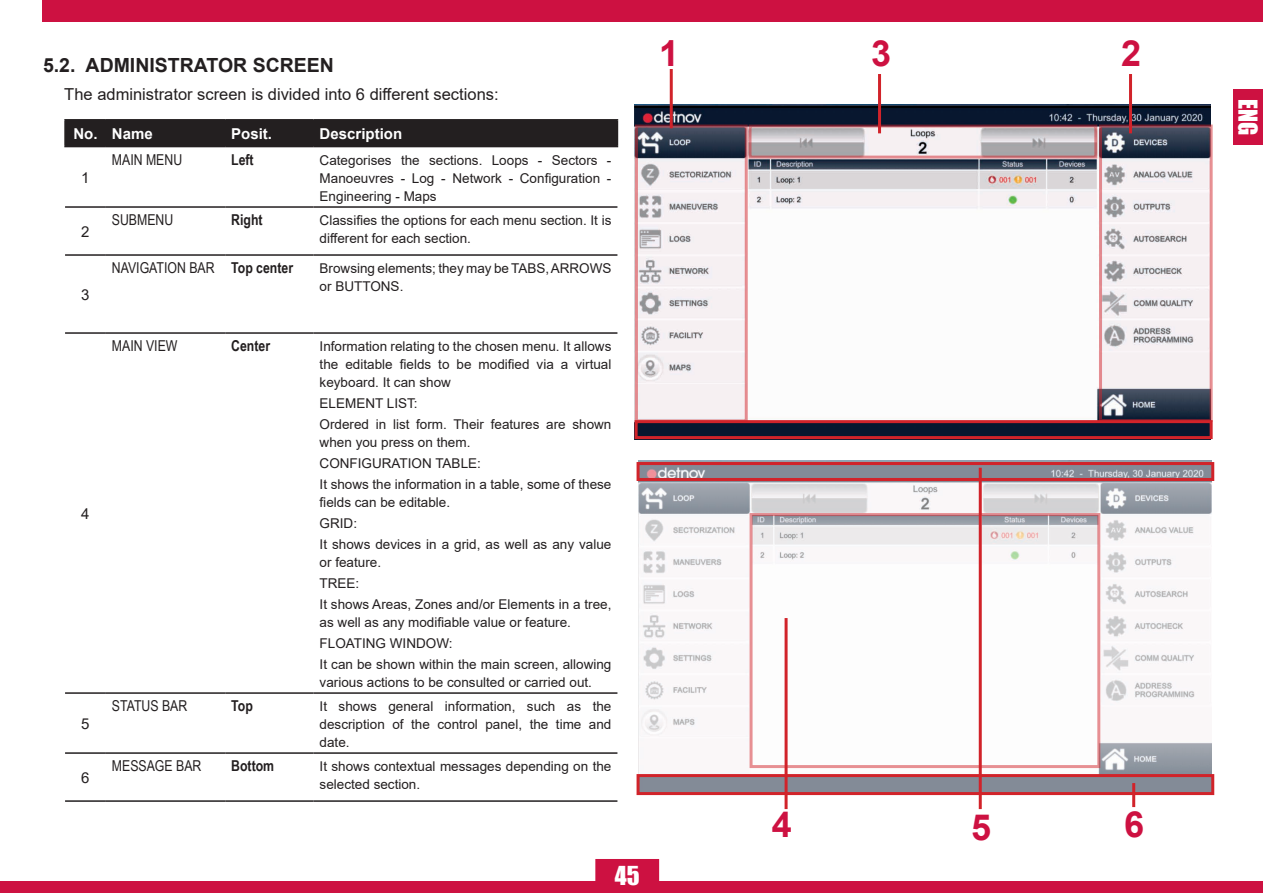
<style>
.page{position:relative;width:1263px;height:893px;background:#fff}
.page>*{position:absolute;margin:0;border:0;box-sizing:border-box;transform-origin:0 0}
.t1{font:700 36px "Arial";color:#cd1141}
.t2{font:24px "Impact";color:#fff}
.t3{font:700 19.5px "Arial";color:#231f20}
.t4{font:16.5px "Arial";color:#231f20}
.t5{font:15px "Arial Narrow";color:#231f20}
.t6{font:700 15px "Arial";color:#fff}
.t7{font:700 15px "Arial Narrow";color:#231f20}
.t8{font:15px "Arial";color:#231f20}
.t9{font:13.5px/18px "Arial";color:#231f20}
.s1{font-weight:700}
</style>
<div class="page">
<div style="left:0;top:881px;width:1263px;height:12px;background:#cd1141"></div>
<svg style="left:595px;top:859px;width:65px;height:22px"></svg>
<div style="left:43px;top:0;width:1220px;height:21px;background:#cd1141"></div>
<div style="left:1233px;top:89px;width:30px;height:55px;background:#cd1141"></div>
<hr style="left:64px;top:119px;width:42px;height:2px;background:#231f20">
<hr style="left:64px;top:121px;width:2px;height:25px;background:#231f20">
<hr style="left:106px;top:119px;width:119px;height:2px;background:#231f20">
<hr style="left:225px;top:119px;width:89px;height:2px;background:#231f20">
<hr style="left:314px;top:119px;width:304px;height:2px;background:#231f20">
<div style="left:66px;top:120px;width:552px;height:26px;background:#231f20"></div>
<hr style="left:64px;top:146px;width:42px;height:1px;background:#231f20">
<hr style="left:106px;top:146px;width:119px;height:1px;background:#231f20">
<hr style="left:225px;top:146px;width:89px;height:1px;background:#231f20">
<hr style="left:314px;top:146px;width:304px;height:1px;background:#231f20">
<hr style="left:65px;top:206px;width:41px;height:2px;background:#231f20">
<hr style="left:106px;top:206px;width:119px;height:2px;background:#231f20">
<hr style="left:225px;top:206px;width:89px;height:2px;background:#231f20">
<hr style="left:314px;top:206px;width:303px;height:2px;background:#231f20">
<hr style="left:65px;top:254px;width:41px;height:2px;background:#231f20">
<hr style="left:106px;top:254px;width:119px;height:2px;background:#231f20">
<hr style="left:225px;top:254px;width:89px;height:2px;background:#231f20">
<hr style="left:314px;top:254px;width:303px;height:2px;background:#231f20">
<hr style="left:65px;top:332px;width:41px;height:2px;background:#231f20">
<hr style="left:106px;top:332px;width:119px;height:2px;background:#231f20">
<hr style="left:225px;top:332px;width:89px;height:2px;background:#231f20">
<hr style="left:314px;top:332px;width:303px;height:2px;background:#231f20">
<hr style="left:65px;top:692px;width:41px;height:2px;background:#231f20">
<hr style="left:106px;top:692px;width:119px;height:2px;background:#231f20">
<hr style="left:225px;top:692px;width:89px;height:2px;background:#231f20">
<hr style="left:314px;top:692px;width:303px;height:2px;background:#231f20">
<hr style="left:65px;top:752px;width:41px;height:2px;background:#231f20">
<hr style="left:106px;top:752px;width:119px;height:2px;background:#231f20">
<hr style="left:225px;top:752px;width:89px;height:2px;background:#231f20">
<hr style="left:314px;top:752px;width:303px;height:2px;background:#231f20">
<hr style="left:65px;top:800px;width:41px;height:2px;background:#231f20">
<hr style="left:106px;top:800px;width:119px;height:2px;background:#231f20">
<hr style="left:225px;top:800px;width:89px;height:2px;background:#231f20">
<hr style="left:314px;top:800px;width:303px;height:2px;background:#231f20">
<img style="left:635px;top:104px;width:576px;height:331px">
<div style="left:635px;top:420px;width:578px;height:19px;border:3px solid #d1232a"></div>
<hr style="left:878px;top:74px;width:3px;height:59px;background:#d1232a">
<img style="left:638px;top:461px;width:574px;height:330px">
<div style="left:636px;top:462px;width:578px;height:19px;border:3px solid #d1232a"></div>
<div style="left:636px;top:774px;width:578px;height:21px;border:3px solid #d1232a"></div>
<hr style="left:1129px;top:74px;width:3px;height:59px;background:#d1232a">
<hr style="left:670px;top:69px;width:3px;height:59px;background:#d1232a">
<hr style="left:979px;top:468px;width:3px;height:341px;background:#d1232a">
<hr style="left:784px;top:618px;width:3px;height:191px;background:#d1232a">
<hr style="left:1132px;top:783px;width:3px;height:24px;background:#d1232a">
<h3 class="t3" style="left:43px;top:51px;width:292px">5.2. ADMINISTRATOR SCREEN</h3>
<p class="t4" style="left:64px;top:83px;width:436px">The administrator screen is divided into 6 different sections:</p>
<p class="t6" style="left:73px;top:123px;width:81px">No. Name</p>
<p class="t6" style="left:231px;top:123px;width:42px">Posit.</p>
<p class="t6" style="left:320px;top:123px;width:84px">Description</p>
<p class="t8" style="left:81px;top:167px;width:10px">1</p>
<p class="t5" style="left:112px;top:149px;width:72px">MAIN MENU</p>
<p class="t7" style="left:231px;top:148px;width:24px">Left</p>
<p class="t9" style="left:320px;top:151px;width:293px;text-align:justify">Categorises the sections. Loops - Sectors - Manoeuvres - Log - Network - Configuration - Engineering - Maps</p>
<p class="t8" style="left:81px;top:221px;width:10px">2</p>
<p class="t8" style="left:81px;top:284px;width:10px">3</p>
<p class="t8" style="left:81px;top:503px;width:10px">4</p>
<p class="t8" style="left:81px;top:713px;width:10px">5</p>
<p class="t8" style="left:81px;top:767px;width:10px">6</p>
<p class="t5" style="left:112px;top:209px;width:63px">SUBMENU</p>
<p class="t7" style="left:231px;top:208px;width:33px">Right</p>
<p class="t9" style="left:320px;top:211px;width:293px">Classifies the options for each menu section. It is different for each section.</p>
<p class="t5" style="left:112px;top:257px;width:183px">NAVIGATION BAR <span class="s1">Top center</span></p>
<p class="t9" style="left:320px;top:259px;width:293px">Browsing elements; they may be TABS, ARROWS or BUTTONS.</p>
<p class="t5" style="left:112px;top:335px;width:67px">MAIN VIEW</p>
<p class="t7" style="left:231px;top:334px;width:40px">Center</p>
<p class="t9" style="left:320px;top:337px;width:293px;text-align:justify">Information relating to the chosen menu. It allows the editable fields to be modified via a virtual keyboard. It can show</p>
<p class="t9" style="left:320px;top:393px;width:293px;line-height:21px">ELEMENT LIST:<br>Ordered in list form. Their features are shown</p>
<p class="t9" style="left:320px;top:432px;width:293px;line-height:21px">when you press on them.<br>CONFIGURATION TABLE:<br>It shows the information in a table, some of these</p>
<p class="t9" style="left:320px;top:492px;width:293px;line-height:21px">fields can be editable.<br>GRID:<br>It shows devices in a grid, as well as any value</p>
<p class="t9" style="left:320px;top:552px;width:293px;line-height:21px">or feature.<br>TREE:<br>It shows Areas, Zones and/or Elements in a tree,</p>
<p class="t9" style="left:320px;top:612px;width:293px;line-height:21px">as well as any modifiable value or feature.<br>FLOATING WINDOW:<br>It can be shown within the main screen, allowing</p>
<p class="t9" style="left:320px;top:673px;width:274px">various actions to be consulted or carried out.</p>
<p class="t5" style="left:112px;top:695px;width:77px">STATUS BAR</p>
<p class="t7" style="left:231px;top:694px;width:23px">Top</p>
<p class="t9" style="left:320px;top:697px;width:293px;text-align:justify">It shows general information, such as the description of the control panel, the time and date.</p>
<p class="t5" style="left:112px;top:755px;width:91px">MESSAGE BAR</p>
<p class="t7" style="left:231px;top:754px;width:45px">Bottom</p>
<p class="t9" style="left:320px;top:757px;width:293px">It shows contextual messages depending on the selected section.</p>
<h2 class="t2" style="left:615px;top:857px;width:26px">45</h2>
<h1 class="t1" style="left:659px;top:28px;width:22px">1</h1>
<h1 class="t1" style="left:871px;top:28px;width:22px">3</h1>
<h1 class="t1" style="left:1121px;top:28px;width:22px">2</h1>
<h1 class="t1" style="left:772px;top:799px;width:22px">4</h1>
<h1 class="t1" style="left:971px;top:802px;width:22px">5</h1>
<h1 class="t1" style="left:1124px;top:799px;width:22px">6</h1>
<h2 class="t2" style="left:1267px;top:99px;width:38px;rotate:90deg">ENG</h2>
</div>
